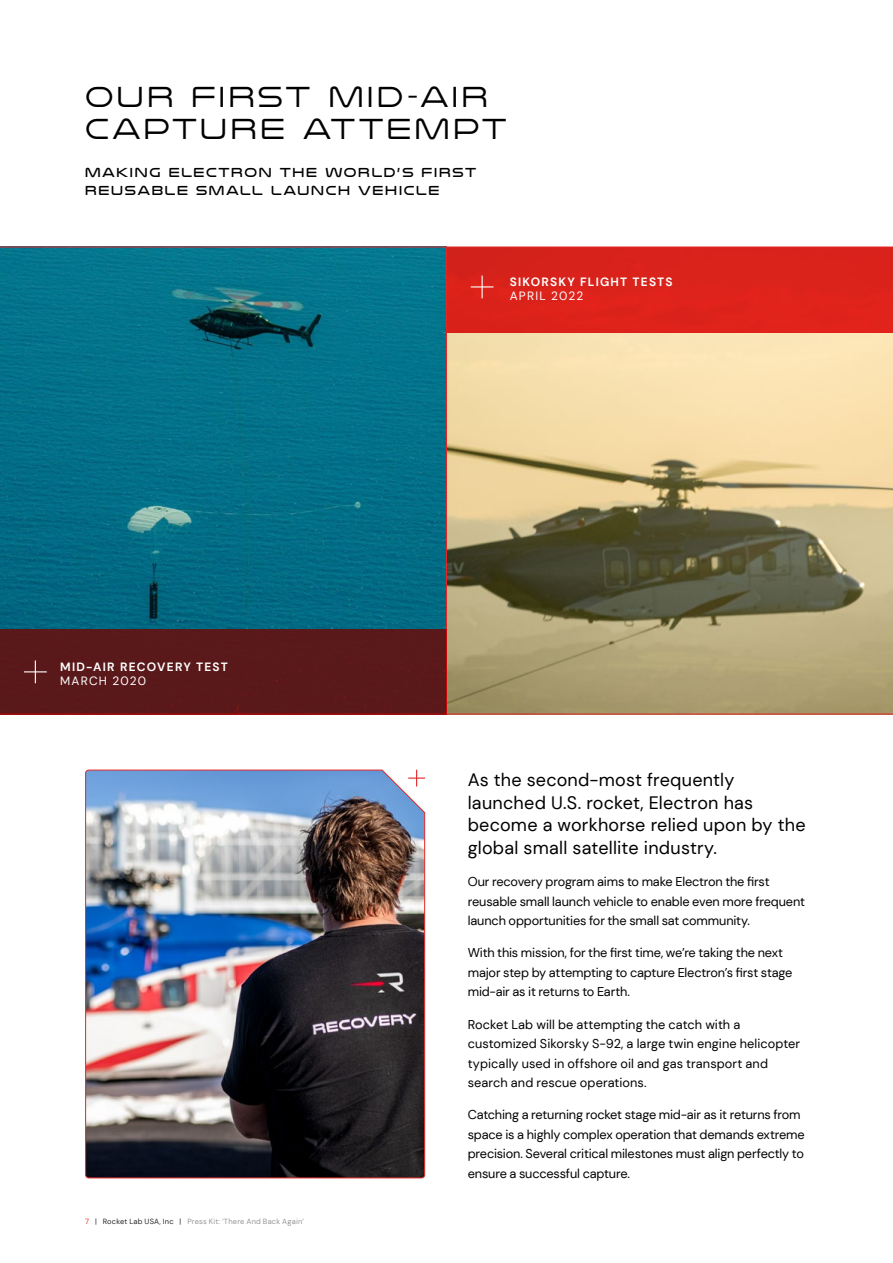
<style>
.page{position:relative;width:893px;height:1263px;background:#fff}
.page>*{position:absolute;margin:0;border:0;box-sizing:border-box;transform-origin:0 0}
.t1{font:30px/31.5px "Nulshock Lt";letter-spacing:.11em;color:#000}
.t2{font:18px/22.5px "DM Sans";letter-spacing:.01em;color:#000}
.t3{font:13.5px/18px "Nulshock Bk";letter-spacing:.125em;color:#000}
.t4{font:12.75px/19.5px "DM Sans";letter-spacing:-.01em;color:#000}
.t5{font:700 12px "DM Sans";letter-spacing:.1em;color:#fff}
.t6{font:12px "DM Sans";letter-spacing:.1em;color:#fff}
.t7{font:7.5px "DM Sans";letter-spacing:.03em;color:#939598}
.s1{color:#e4382b}
.s2{color:#292829}
</style>
<div class="page">
<img style="left:0;top:248px;width:893px;height:466px">
<div style="left:446px;top:248px;width:447px;height:85px;background:#da231b"></div>
<hr style="left:0;top:714px;width:893px;height:1px;background:#e32726">
<hr style="left:0;top:247px;width:893px;height:1px;background:#e32726">
<img style="left:85px;top:769px;width:340px;height:410px">
<svg style="left:471px;top:275px;width:22px;height:23px"></svg>
<hr style="left:446px;top:247px;width:1px;height:467px;background:#e32726">
<div style="left:0;top:629px;width:446px;height:85px;background:#5a181a"></div>
<svg style="left:24px;top:660px;width:23px;height:23px"></svg>
<h1 class="t1" style="left:85px;top:81px;width:423px">OUR FIRST MID-AIR<br>CAPTURE ATTEMPT</h1>
<p class="t3" style="left:85px;top:163px;width:393px">MAKING ELECTRON THE WORLD’S FIRST<br>REUSABLE SMALL LAUNCH VEHICLE</p>
<p class="t5" style="left:60px;top:659px;width:169px">MID-AIR RECOVERY TEST</p>
<p class="t6" style="left:60px;top:673px;width:88px">MARCH 2020</p>
<p class="t7" style="left:85px;top:1217px;width:221px"><span class="s1">7</span> <span class="s2">| Rocket Lab USA, Inc |</span> Press Kit: ‘There And Back Again’</p>
<p class="t5" style="left:510px;top:274px;width:164px">SIKORSKY FLIGHT TESTS</p>
<p class="t6" style="left:510px;top:288px;width:75px">APRIL 2022</p>
<h2 class="t2" style="left:468px;top:769px;width:339px">As the second-most frequently launched U.S. rocket, Electron has become a workhorse relied upon by the global small satellite industry.</h2>
<p class="t4" style="left:468px;top:872px;width:339px">Our recovery program aims to make Electron the first reusable small launch vehicle to enable even more frequent launch opportunities for the small sat community.</p>
<p class="t4" style="left:468px;top:943px;width:326px">With this mission, for the first time, we’re taking the next major step by attempting to capture Electron’s first stage mid-air as it returns to Earth.</p>
<p class="t4" style="left:468px;top:1014px;width:334px">Rocket Lab will be attempting the catch with a customized Sikorsky S-92, a large twin engine helicopter typically used in offshore oil and gas transport and search and rescue operations.</p>
<p class="t4" style="left:468px;top:1105px;width:338px">Catching a returning rocket stage mid-air as it returns from space is a highly complex operation that demands extreme precision. Several critical milestones must align perfectly to ensure a successful capture.</p>
</div>
